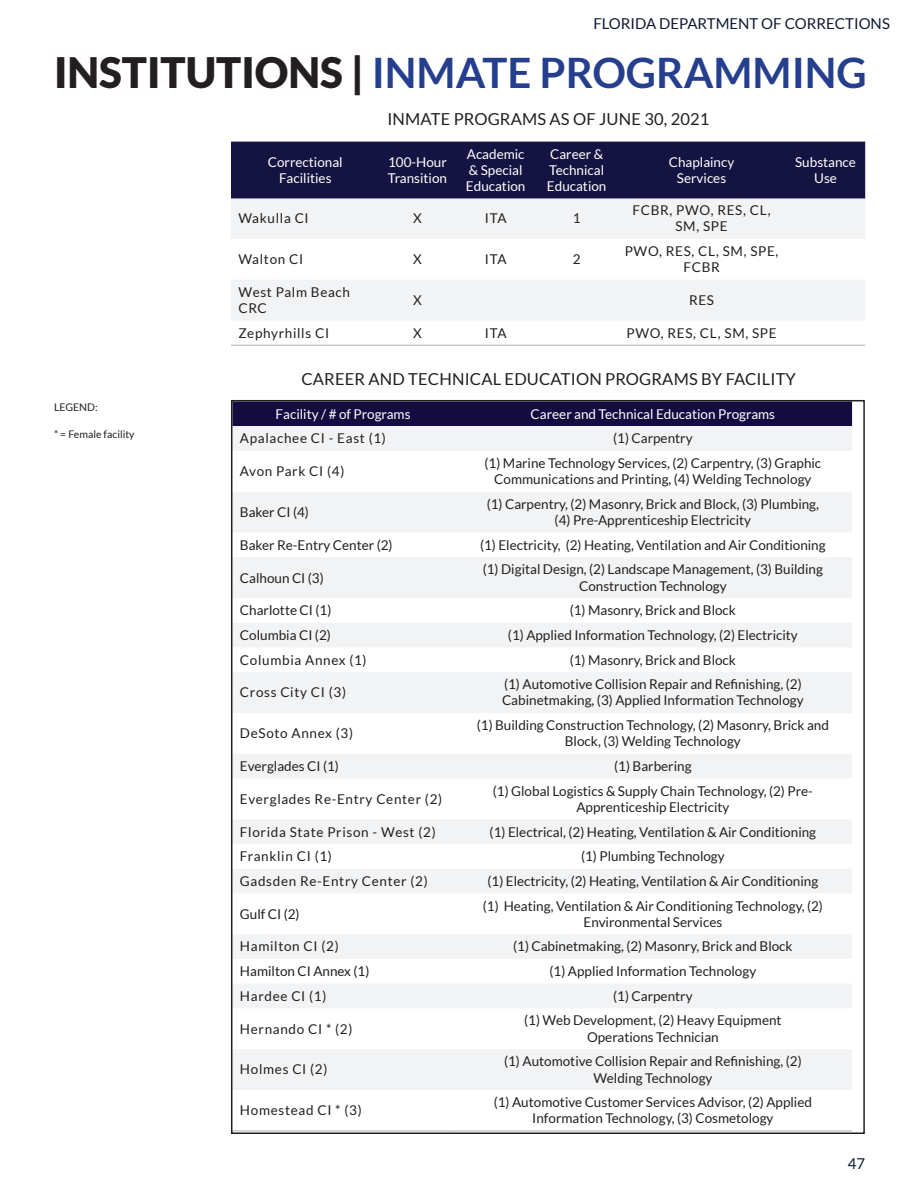
<style>
.page{position:relative;width:918px;height:1188px;background:#fff}
.page>*{position:absolute;margin:0;border:0;box-sizing:border-box;transform-origin:0 0}
.t1{font:700 42px "Lato";color:#253f8e}
.H_Heading_1{font:16.5px "Lato";letter-spacing:.01em;color:#231f20}
.t2{font:15px "Lato";color:#0f1931}
.t3{font:15px "Lato";color:#101c31}
.Body{font:13.5px/16.2px "Lato";color:#231f20;text-align:center}
.Body_-_Left_Column{font:13.5px/16.2px "Lato";letter-spacing:.05em;color:#231f20}
.t4{font:13.5px/16.2px "Lato";color:#fff;text-align:center}
.Body_-_Left_Column-2{font:13.5px "Lato";color:#231f20}
.Body-2{font:13.5px/16.2px "Lato";letter-spacing:.05em;color:#231f20;text-align:center}
.t5{font:10.5px "Lato";color:#231f20}
.s1{font-weight:900;color:#231f20}
</style>
<div class="page">
<div style="left:231px;top:142px;width:634px;height:57px;background:#141341"></div>
<svg style="left:231px;top:199px;width:634px;height:121px;fill:#f2f3f4"></svg>
<hr style="left:231px;top:345px;width:149px;height:1px;background:#b2b3b7">
<hr style="left:380px;top:345px;width:75px;height:1px;background:#b2b3b7">
<hr style="left:455px;top:345px;width:81px;height:1px;background:#b2b3b7">
<hr style="left:536px;top:345px;width:81px;height:1px;background:#b2b3b7">
<hr style="left:617px;top:345px;width:169px;height:1px;background:#b2b3b7">
<hr style="left:786px;top:345px;width:79px;height:1px;background:#b2b3b7">
<div style="left:234px;top:403px;width:618px;height:23px;background:#140b41"></div>
<svg style="left:234px;top:426px;width:618px;height:664px;fill:#f4f5f6"></svg>
<p class="t2" style="left:593px;top:15px;width:298px">FLORIDA DEPARTMENT OF CORRECTIONS</p>
<p class="t1" style="left:54px;top:48px;width:815px"><span class="s1">INSTITUTIONS |</span> INMATE PROGRAMMING</p>
<p class="H_Heading_1" style="left:387px;top:110px;width:324px">INMATE PROGRAMS AS OF JUNE 30, 2021</p>
<p class="t4" style="left:268px;top:154px;width:76px">Correctional<br>Facilities</p>
<p class="t4" style="left:388px;top:154px;width:61px;text-align:left">100-Hour<br>Transition</p>
<p class="t4" style="left:466px;top:146px;width:61px;text-align:left">Academic &amp; Special<br>Education</p>
<p class="t4" style="left:547px;top:146px;width:61px;text-align:left">Career &amp;<br>Technical<br>Education</p>
<p class="t4" style="left:669px;top:154px;width:67px">Chaplaincy<br>Services</p>
<p class="t4" style="left:795px;top:154px;width:62px">Substance<br>Use</p>
<p class="Body_-_Left_Column" style="left:238px;top:210px;width:72px">Wakulla CI</p>
<p class="Body" style="left:413px;top:210px;width:10px">X</p>
<p class="Body" style="left:485px;top:210px;width:23px">ITA</p>
<p class="Body" style="left:573px;top:210px;width:9px">1</p>
<p class="Body-2" style="left:633px;top:202px;width:139px">FCBR, PWO, RES, CL,<br>SM, SPE</p>
<p class="Body_-_Left_Column" style="left:238px;top:251px;width:66px">Walton CI</p>
<p class="Body" style="left:413px;top:251px;width:10px">X</p>
<p class="Body" style="left:485px;top:251px;width:23px">ITA</p>
<p class="Body" style="left:573px;top:251px;width:9px">2</p>
<p class="Body-2" style="left:625px;top:243px;width:155px">PWO, RES, CL, SM, SPE,<br>FCBR</p>
<p class="Body_-_Left_Column" style="left:238px;top:284px;width:113px">West Palm Beach<br>CRC</p>
<p class="Body" style="left:413px;top:292px;width:10px">X</p>
<p class="Body" style="left:689px;top:292px;width:27px">RES</p>
<p class="Body_-_Left_Column" style="left:238px;top:325px;width:92px">Zephyrhills CI</p>
<p class="Body" style="left:413px;top:325px;width:10px">X</p>
<p class="Body" style="left:485px;top:325px;width:23px">ITA</p>
<p class="Body-2" style="left:626px;top:325px;width:152px">PWO, RES, CL, SM, SPE</p>
<p class="t5" style="left:54px;top:401px;width:45px">LEGEND:</p>
<p class="t5" style="left:54px;top:428px;width:82px">* = Female facility</p>
<p class="H_Heading_1" style="left:301px;top:370px;width:496px">CAREER AND TECHNICAL EDUCATION PROGRAMS BY FACILITY</p>
<p class="t4" style="left:276px;top:406px;width:136px">Facility / # of Programs</p>
<p class="t4" style="left:531px;top:406px;width:246px">Career and Technical Education Programs</p>
<p class="Body_-_Left_Column" style="left:240px;top:430px;width:148px">Apalachee CI - East (1)</p>
<p class="Body" style="left:613px;top:430px;width:81px">(1) Carpentry</p>
<p class="Body_-_Left_Column" style="left:240px;top:463px;width:106px">Avon Park CI (4)</p>
<p class="Body" style="left:485px;top:455px;width:338px">(1) Marine Technology Services, (2) Carpentry, (3) Graphic<br>Communications and Printing, (4) Welding Technology</p>
<p class="Body_-_Left_Column" style="left:240px;top:504px;width:71px">Baker CI (4)</p>
<p class="Body" style="left:487px;top:496px;width:334px">(1) Carpentry, (2) Masonry, Brick and Block, (3) Plumbing,</p>
<p class="Body" style="left:555px;top:512px;width:198px">(4) Pre-Apprenticeship Electricity</p>
<p class="Body_-_Left_Column-2" style="left:240px;top:537px;width:154px">Baker Re-Entry Center (2)</p>
<p class="Body" style="left:480px;top:537px;width:347px">(1) Electricity, (2) Heating, Ventilation and Air Conditioning</p>
<p class="Body_-_Left_Column-2" style="left:240px;top:570px;width:85px">Calhoun CI (3)</p>
<p class="Body" style="left:483px;top:561px;width:342px">(1) Digital Design, (2) Landscape Management, (3) Building<br>Construction Technology</p>
<p class="Body_-_Left_Column-2" style="left:240px;top:603px;width:93px">Charlotte CI (1)</p>
<p class="Body" style="left:570px;top:602px;width:168px">(1) Masonry, Brick and Block</p>
<p class="Body_-_Left_Column-2" style="left:240px;top:628px;width:92px">Columbia CI (2)</p>
<p class="Body" style="left:508px;top:627px;width:291px">(1) Applied Information Technology, (2) Electricity</p>
<p class="Body_-_Left_Column" style="left:240px;top:652px;width:128px">Columbia Annex (1)</p>
<p class="Body" style="left:570px;top:652px;width:168px">(1) Masonry, Brick and Block</p>
<p class="Body_-_Left_Column" style="left:240px;top:684px;width:108px">Cross City CI (3)</p>
<p class="Body" style="left:502px;top:676px;width:303px;text-align:left">(1) Automotive Collision Repair and Refinishing, (2)<br>Cabinetmaking, (3) Applied Information Technology</p>
<p class="Body_-_Left_Column" style="left:240px;top:725px;width:115px">DeSoto Annex (3)</p>
<p class="Body" style="left:477px;top:717px;width:354px">(1) Building Construction Technology, (2) Masonry, Brick and<br>Block, (3) Welding Technology</p>
<p class="Body_-_Left_Column-2" style="left:240px;top:759px;width:101px">Everglades CI (1)</p>
<p class="Body" style="left:614px;top:758px;width:79px">(1) Barbering</p>
<p class="Body_-_Left_Column" style="left:240px;top:791px;width:204px">Everglades Re-Entry Center (2)</p>
<p class="Body" style="left:493px;top:783px;width:322px">(1) Global Logistics &amp; Supply Chain Technology, (2) Pre-<br>Apprenticeship Electricity</p>
<p class="Body_-_Left_Column" style="left:240px;top:824px;width:197px">Florida State Prison - West (2)</p>
<p class="Body" style="left:490px;top:824px;width:328px">(1) Electrical, (2) Heating, Ventilation &amp; Air Conditioning</p>
<p class="Body_-_Left_Column" style="left:240px;top:848px;width:93px">Franklin CI (1)</p>
<p class="Body" style="left:581px;top:848px;width:145px">(1) Plumbing Technology</p>
<p class="Body_-_Left_Column" style="left:240px;top:873px;width:189px">Gadsden Re-Entry Center (2)</p>
<p class="Body" style="left:488px;top:873px;width:332px">(1) Electricity, (2) Heating, Ventilation &amp; Air Conditioning</p>
<p class="Body_-_Left_Column" style="left:240px;top:906px;width:61px">Gulf CI (2)</p>
<p class="Body" style="left:483px;top:898px;width:342px">(1) Heating, Ventilation &amp; Air Conditioning Technology, (2)<br>Environmental Services</p>
<p class="Body_-_Left_Column" style="left:240px;top:938px;width:100px">Hamilton CI (2)</p>
<p class="Body" style="left:513px;top:938px;width:281px">(1) Cabinetmaking, (2) Masonry, Brick and Block</p>
<p class="Body_-_Left_Column-2" style="left:240px;top:964px;width:131px">Hamilton CI Annex (1)</p>
<p class="Body" style="left:550px;top:963px;width:208px">(1) Applied Information Technology</p>
<p class="Body_-_Left_Column" style="left:240px;top:988px;width:88px">Hardee CI (1)</p>
<p class="Body" style="left:613px;top:988px;width:81px">(1) Carpentry</p>
<p class="Body_-_Left_Column" style="left:240px;top:1021px;width:114px">Hernando CI * (2)</p>
<p class="Body" style="left:524px;top:1012px;width:259px">(1) Web Development, (2) Heavy Equipment</p>
<p class="Body" style="left:587px;top:1029px;width:133px">Operations Technician</p>
<p class="Body_-_Left_Column" style="left:240px;top:1061px;width:89px">Holmes CI (2)</p>
<p class="Body" style="left:504px;top:1053px;width:299px">(1) Automotive Collision Repair and Refinishing, (2)</p>
<p class="Body" style="left:593px;top:1069px;width:121px">Welding Technology</p>
<p class="Body_-_Left_Column" style="left:240px;top:1102px;width:123px">Homestead CI * (3)</p>
<p class="Body" style="left:494px;top:1094px;width:320px">(1) Automotive Customer Services Advisor, (2) Applied<br>Information Technology, (3) Cosmetology</p>
<p class="t3" style="left:848px;top:1156px;width:19px">47</p>
</div>
